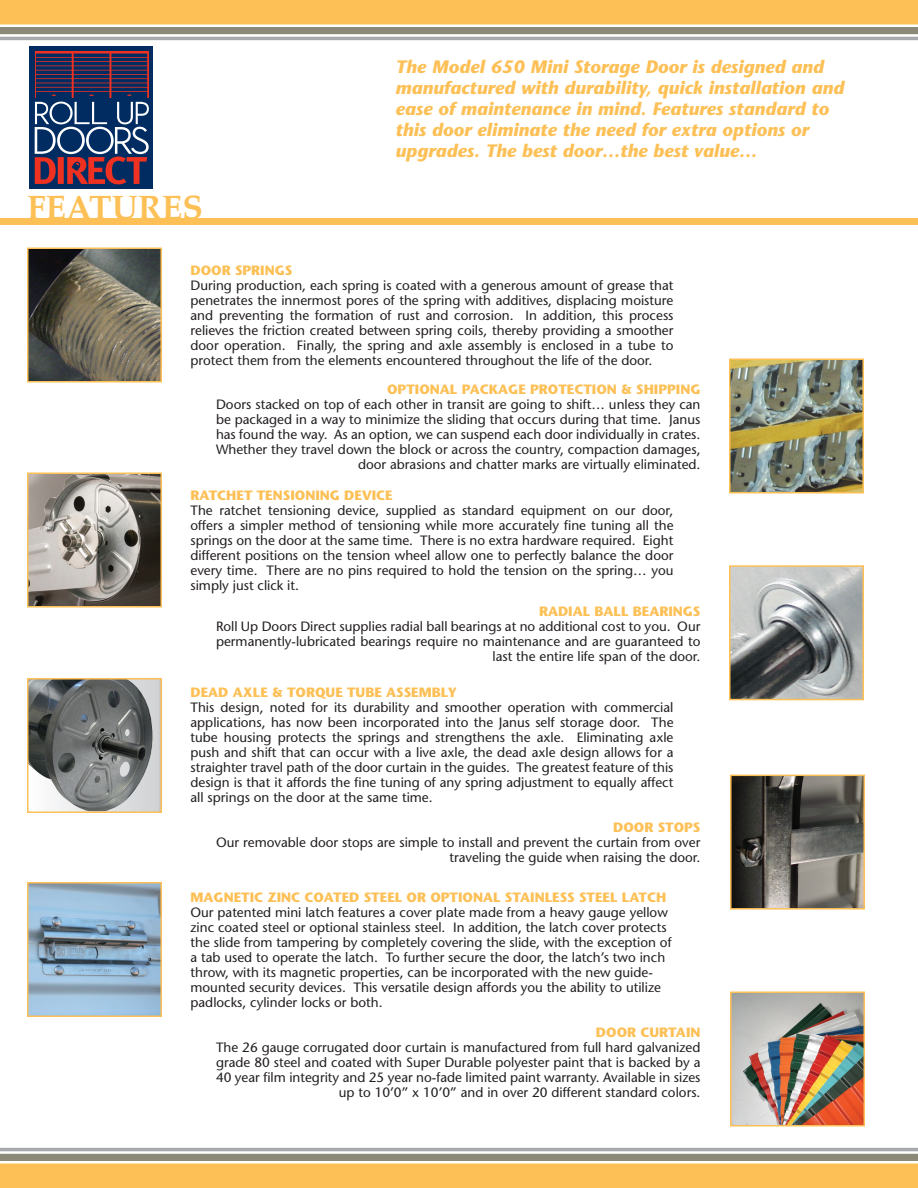
<style>
.page{position:relative;width:918px;height:1188px;background:#fff}
.page>*{position:absolute;margin:0;border:0;box-sizing:border-box;transform-origin:0 0}
.t1{font:700 33.6px "Palatino";color:#fdc056}
.t2{font:italic 700 18px/21px "Stone Sans";color:#fdc056}
.t3{font:13.5px/15px "Stone Sans";color:#231f20;text-align:right}
.t4{font:700 13.5px "Stone Sans";color:#fdc056}
</style>
<div class="page">
<div style="left:28px;top:679px;width:133px;height:133px;background:#d2d3d5"></div>
<img style="left:30px;top:681px;width:123px;height:129px">
<div style="left:27px;top:678px;width:135px;height:135px;border:2px solid #fdc056"></div>
<img style="left:30px;top:475px;width:129px;height:130px">
<div style="left:27px;top:472px;width:135px;height:136px;border:2px solid #fdc056"></div>
<svg style="left:0;top:1147px;width:918px;height:41px"></svg>
<div style="left:0;top:219px;width:918px;height:6px;background:#fdc056"></div>
<img style="left:732px;top:568px;width:129px;height:129px">
<div style="left:729px;top:565px;width:135px;height:135px;border:2px solid #fdc056"></div>
<img style="left:30px;top:251px;width:129px;height:128px">
<div style="left:27px;top:248px;width:135px;height:134px;border:2px solid #fdc056"></div>
<img style="left:733px;top:778px;width:129px;height:129px">
<div style="left:730px;top:775px;width:135px;height:135px;border:2px solid #fdc056"></div>
<img style="left:732px;top:361px;width:129px;height:130px">
<div style="left:729px;top:358px;width:135px;height:136px;border:2px solid #fdc056"></div>
<img style="left:30px;top:885px;width:129px;height:129px">
<div style="left:27px;top:882px;width:135px;height:135px;border:2px solid #fdc056"></div>
<img style="left:733px;top:995px;width:129px;height:129px">
<div style="left:730px;top:992px;width:135px;height:135px;border:2px solid #fdc056"></div>
<div style="left:29px;top:46px;width:124px;height:143px;background:#002c62"></div>
<svg style="left:35px;top:51px;width:113px;height:3px"></svg>
<svg style="left:35px;top:54px;width:114px;height:130px"></svg>
<svg style="left:0;top:0;width:918px;height:41px"></svg>
<p class="t1" style="left:27px;top:179px;width:178px">FEATURES</p>
<p class="t2" style="left:395px;top:56px;width:450px">The Model 650 Mini Storage Door is designed and manufactured with durability, quick installation and ease of maintenance in mind. Features standard to this door eliminate the need for extra options or upgrades. The best door…the best value…</p>
<p class="t4" style="left:190px;top:262px;width:103px">DOOR SPRINGS</p>
<p class="t3" style="left:190px;top:278px;width:485px;text-align:justify">During production, each spring is coated with a generous amount of grease that penetrates the innermost pores of the spring with additives, displacing moisture and preventing the formation of rust and corrosion. In addition, this process relieves the friction created between spring coils, thereby providing a smoother door operation. Finally, the spring and axle assembly is enclosed in a tube to protect them from the elements encountered throughout the life of the door.</p>
<p class="t4" style="left:387px;top:381px;width:315px">OPTIONAL PACKAGE PROTECTION &amp; SHIPPING</p>
<p class="t3" style="left:216px;top:397px;width:486px">Doors stacked on top of each other in transit are going to shift… unless they can be packaged in a way to minimize the sliding that occurs during that time. Janus has found the way. As an option, we can suspend each door individually in crates.<br>Whether they travel down the block or across the country, compaction damages, door abrasions and chatter marks are virtually eliminated.</p>
<p class="t4" style="left:190px;top:487px;width:204px">RATCHET TENSIONING DEVICE</p>
<p class="t3" style="left:190px;top:503px;width:485px;text-align:justify">The ratchet tensioning device, supplied as standard equipment on our door, offers a simpler method of tensioning while more accurately fine tuning all the springs on the door at the same time. There is no extra hardware required. Eight different positions on the tension wheel allow one to perfectly balance the door every time. There are no pins required to hold the tension on the spring… you simply just click it.</p>
<p class="t4" style="left:539px;top:602px;width:163px">RADIAL BALL BEARINGS</p>
<p class="t3" style="left:216px;top:618px;width:486px">Roll Up Doors Direct supplies radial ball bearings at no additional cost to you. Our permanently-lubricated bearings require no maintenance and are guaranteed to last the entire life span of the door.</p>
<p class="t4" style="left:190px;top:684px;width:268px">DEAD AXLE &amp; TORQUE TUBE ASSEMBLY</p>
<p class="t3" style="left:190px;top:700px;width:485px;text-align:justify">This design, noted for its durability and smoother operation with commercial applications, has now been incorporated into the Janus self storage door. The tube housing protects the springs and strengthens the axle. Eliminating axle push and shift that can occur with a live axle, the dead axle design allows for a straighter travel path of the door curtain in the guides. The greatest feature of this design is that it affords the fine tuning of any spring adjustment to equally affect all springs on the door at the same time.</p>
<p class="t4" style="left:613px;top:819px;width:89px">DOOR STOPS</p>
<p class="t3" style="left:216px;top:835px;width:486px">Our removable door stops are simple to install and prevent the curtain from over traveling the guide when raising the door.</p>
<p class="t4" style="left:190px;top:889px;width:477px">MAGNETIC ZINC COATED STEEL OR OPTIONAL STAINLESS STEEL LATCH</p>
<p class="t3" style="left:190px;top:905px;width:483px;text-align:left">Our patented mini latch features a cover plate made from a heavy gauge yellow zinc coated steel or optional stainless steel. In addition, the latch cover protects the slide from tampering by completely covering the slide, with the exception of a tab used to operate the latch. To further secure the door, the latch’s two inch throw, with its magnetic properties, can be incorporated with the new guide&shy;mounted security devices. This versatile design affords you the ability to utilize padlocks, cylinder locks or both.</p>
<p class="t4" style="left:596px;top:1024px;width:106px">DOOR CURTAIN</p>
<p class="t3" style="left:216px;top:1040px;width:486px">The 26 gauge corrugated door curtain is manufactured from full hard galvanized grade 80 steel and coated with Super Durable polyester paint that is backed by a 40 year film integrity and 25 year no-fade limited paint warranty. Available in sizes up to 10’0” x 10’0” and in over 20 different standard colors.</p>
</div>
